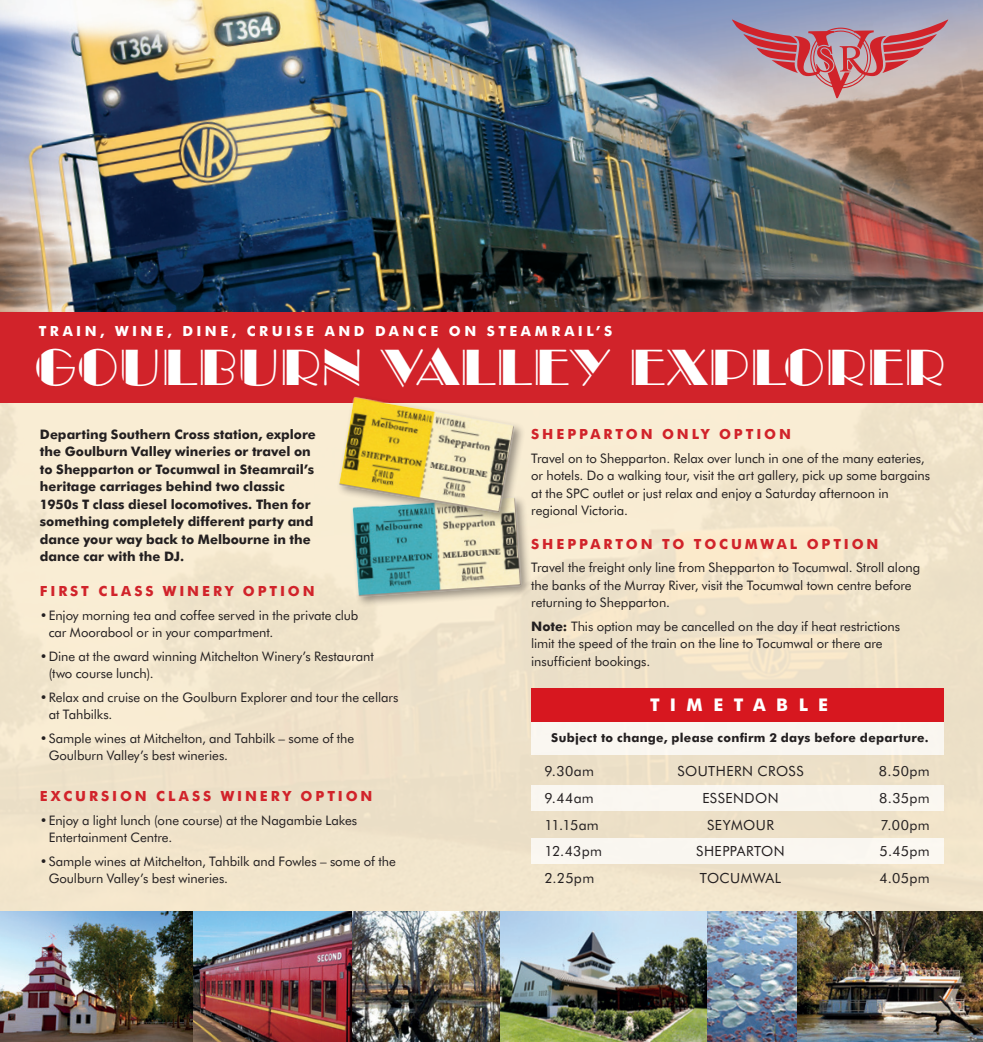
<style>
.page{position:relative;width:983px;height:1042px;background:#fff}
.page>*{position:absolute;margin:0;border:0;box-sizing:border-box;transform-origin:0 0}
.t1{font:49.88px "Broadway Engraved BT";letter-spacing:.03em;color:#fff}
.t2{font:700 17.5px "Futura BT";letter-spacing:.595em;color:#fff}
.t3{font:14px "Futura BT";letter-spacing:.03em;color:#231f20}
.t4{font:700 14px "Futura BT";letter-spacing:.205em;color:#d1232a}
.t5{font:700 14px "Futura BT";letter-spacing:.245em;color:#fff}
.t6{font:13.12px/17.5px "Futura BT";letter-spacing:-.005em;color:#231f20}
.t7{font:700 13.12px/17.5px "Futura BT";color:#231f20}
.t8{font:700 12.25px "Futura BT";letter-spacing:.02em;color:#231f20}
.s1{font-weight:700}
</style>
<div class="page">
<img style="left:0;top:403px;width:982px;height:508px">
<img style="left:0;top:0;width:982px;height:313px">
<div style="left:531px;top:839px;width:412px;height:25px;background:#faf6f0"></div>
<div style="left:531px;top:692px;width:412px;height:63px;background:#f9f7f1"></div>
<div style="left:531px;top:688px;width:412px;height:33px;background:#d7171f"></div>
<div style="left:531px;top:785px;width:412px;height:25px;background:#faf7f1"></div>
<img style="left:0;top:911px;width:982px;height:131px">
<div style="left:0;top:313px;width:982px;height:90px;background:#d1232a"></div>
<img style="left:336px;top:465px;width:202px;height:191px">
<img style="left:319px;top:397px;width:217px;height:169px">
<svg style="left:731px;top:19px;width:217px;height:79px"></svg>
<p class="t5" style="left:39px;top:323px;width:574px">TRAIN, WINE, DINE, CRUISE AND DANCE ON STEAMRAIL’S</p>
<p class="t1" style="left:35px;top:337px;width:911px">GOULBURN VALLEY EXPLORER</p>
<p class="t7" style="left:40px;top:425px;width:277px">Departing Southern Cross station, explore the Goulburn Valley wineries or travel on to Shepparton or Tocumwal in Steamrail’s heritage carriages behind two classic 1950s T class diesel locomotives. Then for something completely different party and dance your way back to Melbourne in the dance car with the DJ.</p>
<p class="t4" style="left:40px;top:583px;width:276px">FIRST CLASS WINERY OPTION</p>
<p class="t6" style="left:49px;top:606px;width:311px;text-indent:-9px">•Enjoy morning tea and coffee served in the private club car Moorabool or in your compartment.</p>
<p class="t6" style="left:49px;top:647px;width:326px;text-indent:-9px">•Dine at the award winning Mitchelton Winery’s Restaurant (two course lunch).</p>
<p class="t6" style="left:49px;top:688px;width:351px;text-indent:-9px">•Relax and cruise on the Goulburn Explorer and tour the cellars at Tahbilks.</p>
<p class="t6" style="left:49px;top:729px;width:307px;text-indent:-9px">•Sample wines at Mitchelton, and Tahbilk – some of the<br>Goulburn Valley’s best wineries.</p>
<p class="t4" style="left:40px;top:787px;width:334px">EXCURSION CLASS WINERY OPTION</p>
<p class="t6" style="left:49px;top:811px;width:310px;text-indent:-9px">•Enjoy a light lunch (one course) at the Nagambie Lakes<br>Entertainment Centre.</p>
<p class="t6" style="left:49px;top:852px;width:348px;text-indent:-9px">•Sample wines at Mitchelton, Tahbilk and Fowles – some of the<br>Goulburn Valley’s best wineries.</p>
<p class="t4" style="left:531px;top:426px;width:261px">SHEPPARTON ONLY OPTION</p>
<p class="t6" style="left:531px;top:449px;width:400px">Travel on to Shepparton. Relax over lunch in one of the many eateries, or hotels. Do a walking tour, visit the art gallery, pick up some bargains at the SPC outlet or just relax and enjoy a Saturday afternoon in regional Victoria.</p>
<p class="t4" style="left:531px;top:535px;width:349px">SHEPPARTON TO TOCUMWAL OPTION</p>
<p class="t6" style="left:531px;top:559px;width:390px">Travel the freight only line from Shepparton to Tocumwal. Stroll along the banks of the Murray River, visit the Tocumwal town centre before returning to Shepparton.</p>
<p class="t6" style="left:531px;top:617px;width:370px"><span class="s1">Note:</span> This option may be cancelled on the day if heat restrictions limit the speed of the train on the line to Tocumwal or there are insufficient bookings.</p>
<p class="t2" style="left:649px;top:694px;width:180px">TIMETABLE</p>
<p class="t8" style="left:551px;top:730px;width:379px">Subject to change, please confirm 2 days before departure.</p>
<p class="t3" style="left:544px;top:762px;width:51px">9.30am</p>
<p class="t3" style="left:677px;top:762px;width:128px">SOUTHERN CROSS</p>
<p class="t3" style="left:878px;top:762px;width:52px">8.50pm</p>
<p class="t3" style="left:544px;top:789px;width:51px">9.44am</p>
<p class="t3" style="left:702px;top:789px;width:78px">ESSENDON</p>
<p class="t3" style="left:879px;top:789px;width:52px">8.35pm</p>
<p class="t3" style="left:544px;top:816px;width:56px">11.15am</p>
<p class="t3" style="left:707px;top:816px;width:68px">SEYMOUR</p>
<p class="t3" style="left:880px;top:816px;width:51px">7.00pm</p>
<p class="t3" style="left:544px;top:843px;width:59px">12.43pm</p>
<p class="t3" style="left:696px;top:843px;width:90px">SHEPPARTON</p>
<p class="t3" style="left:879px;top:843px;width:52px">5.45pm</p>
<p class="t3" style="left:544px;top:870px;width:51px">2.25pm</p>
<p class="t3" style="left:699px;top:870px;width:83px">TOCUMWAL</p>
<p class="t3" style="left:879px;top:870px;width:52px">4.05pm</p>
</div>
